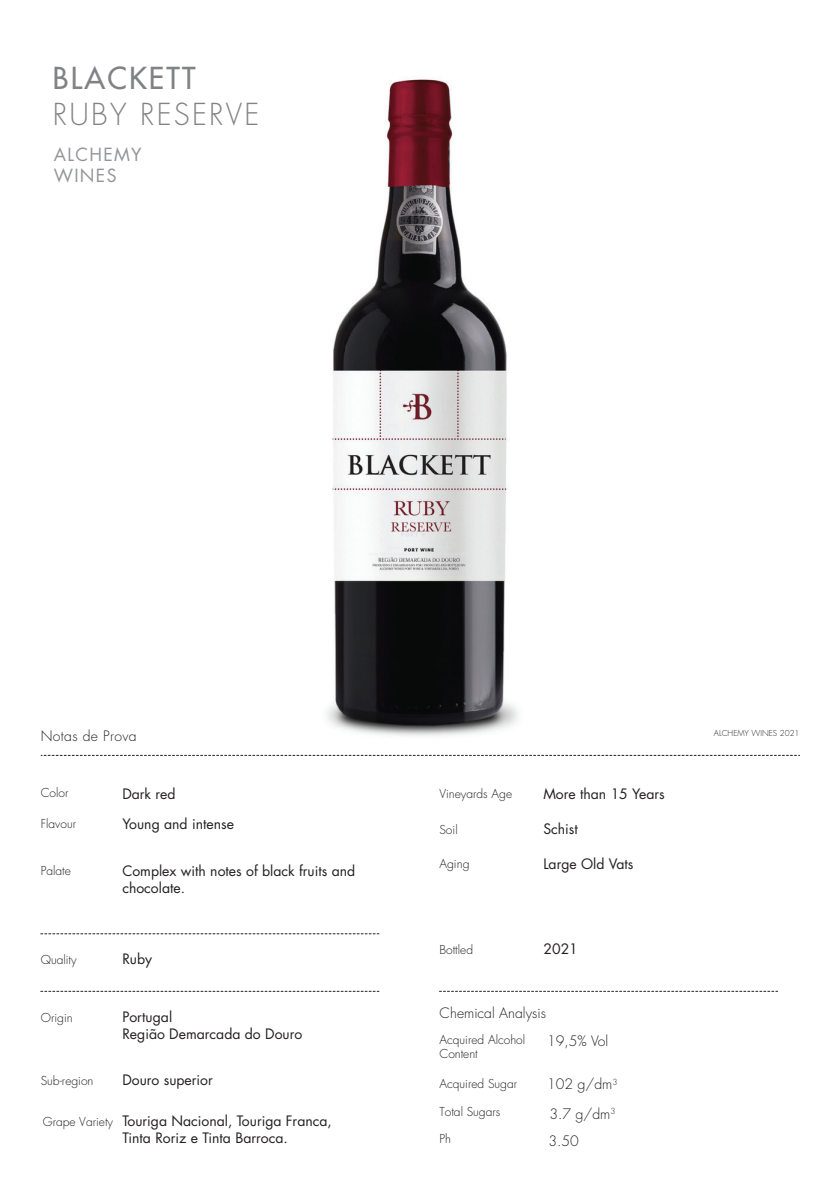
<style>
.page{position:relative;width:840px;height:1191px;background:#fff}
.page>*{position:absolute;margin:0;border:0;box-sizing:border-box;transform-origin:0 0}
.t1{font:300 29.4px "Futura Std";letter-spacing:.075em;color:#808285}
.t2{font:500 29.4px "Futura Std";letter-spacing:.075em;color:#808285}
.t3{font:17.6px/21.2px "Futura Std";letter-spacing:.075em;color:#939598}
.t4{font:14px/16.8px "Futura Std";color:#231f20}
.t5{font:300 14px/29.2px "Futura Std";color:#231f20}
.t6{font:300 14px "Futura Std";letter-spacing:.025em;color:#231f20}
.t7{font:300 12px/14.4px "Futura Std";color:#231f20}
.t8{font:300 8px "Futura Std";color:#231f20}
</style>
<div class="page">
<img style="left:125px;top:79px;width:575px;height:676px">
<svg style="left:41px;top:990px;width:338px;height:1px"></svg>
<svg style="left:439px;top:990px;width:338px;height:1px"></svg>
<svg style="left:41px;top:933px;width:338px;height:1px"></svg>
<svg style="left:41px;top:755px;width:758px;height:1px"></svg>
<h1 class="t2" style="left:53px;top:60px;width:144px">BLACKETT</h1>
<h1 class="t1" style="left:53px;top:96px;width:208px">RUBY RESERVE</h1>
<p class="t3" style="left:54px;top:144px;width:89px">ALCHEMY<br>WINES</p>
<p class="t6" style="left:41px;top:727px;width:97px">Notas de Prova</p>
<p class="t7" style="left:41px;top:786px;width:29px">Color</p>
<p class="t4" style="left:122px;top:785px;width:55px">Dark red</p>
<p class="t7" style="left:41px;top:816px;width:37px">Flavour</p>
<p class="t4" style="left:122px;top:816px;width:113px">Young and intense</p>
<p class="t4" style="left:122px;top:863px;width:234px">Complex with notes of black fruits and chocolate.</p>
<p class="t7" style="left:41px;top:863px;width:32px">Palate</p>
<p class="t7" style="left:41px;top:952px;width:37px">Quality</p>
<p class="t4" style="left:122px;top:950px;width:31px">Ruby</p>
<p class="t7" style="left:41px;top:1010px;width:33px">Origin</p>
<p class="t4" style="left:122px;top:1008px;width:181px">Portugal<br>Região Demarcada do Douro</p>
<p class="t7" style="left:41px;top:1073px;width:54px">Sub-region</p>
<p class="t4" style="left:122px;top:1071px;width:92px">Douro superior</p>
<p class="t7" style="left:43px;top:1114px;width:72px">Grape Variety</p>
<p class="t4" style="left:122px;top:1112px;width:211px">Touriga Nacional, Touriga Franca,<br>Tinta Roriz e Tinta Barroca.</p>
<p class="t7" style="left:439px;top:787px;width:74px">Vineyards Age</p>
<p class="t4" style="left:543px;top:785px;width:123px">More than 15 Years</p>
<p class="t7" style="left:439px;top:822px;width:20px">Soil</p>
<p class="t4" style="left:543px;top:820px;width:36px">Schist</p>
<p class="t7" style="left:439px;top:857px;width:31px">Aging</p>
<p class="t4" style="left:543px;top:855px;width:91px">Large Old Vats</p>
<p class="t7" style="left:439px;top:942px;width:35px">Bottled</p>
<p class="t4" style="left:543px;top:941px;width:36px">2021</p>
<p class="t5" style="left:439px;top:998px;width:108px">Chemical Analysis</p>
<p class="t7" style="left:439px;top:1032px;width:87px">Acquired Alcohol<br>Content</p>
<p class="t7" style="left:439px;top:1076px;width:79px">Acquired Sugar</p>
<p class="t7" style="left:439px;top:1105px;width:62px">Total Sugars</p>
<p class="t7" style="left:439px;top:1131px;width:13px">Ph</p>
<p class="t5" style="left:547px;top:1026px;width:63px">19,5% Vol</p>
<p class="t5" style="left:547px;top:1070px;width:72px">102 g/dm<sup>3<br></sup>3.7 g/dm<sup>3</sup></p>
<p class="t5" style="left:548px;top:1127px;width:32px">3.50</p>
<p class="t8" style="left:713px;top:728px;width:87px">ALCHEMY WINES 2021</p>
</div>
